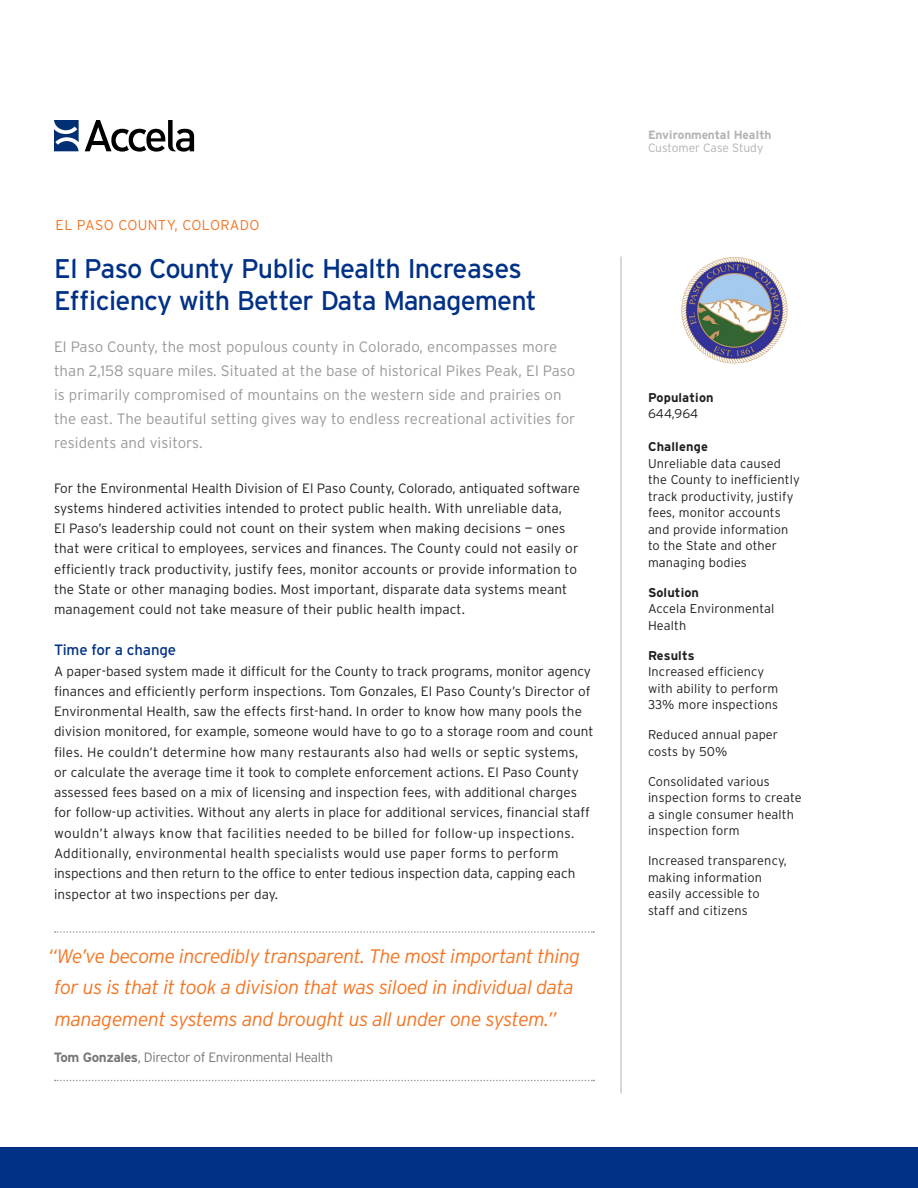
<style>
.page{position:relative;width:918px;height:1188px;background:#fff}
.page>*{position:absolute;margin:0;border:0;box-sizing:border-box;transform-origin:0 0}
.Headline{font:27px/32.4px "Interstate";letter-spacing:-.03em;color:#003186}
.t1{font:italic 300 19.5px/31.5px "Interstate";letter-spacing:-.02em;color:#f57523}
.Headline-2{font:300 15px/24px "Interstate";letter-spacing:.005em;color:#99989b}
.Headline-3{font:15px "Interstate";letter-spacing:-.01em;color:#003186}
.Agency_Name_ALL_CAPS{font:300 14.25px "Interstate";letter-spacing:.025em;color:#f57523}
.Headline-4{font:300 13.5px/20.2px "Interstate";letter-spacing:.005em;color:#231f20}
.Quote_source{font:300 13.5px "Interstate";letter-spacing:-.025em;color:#77777a}
.Sidebar_information{font:300 12.75px/16.5px "Interstate";letter-spacing:.01em;color:#231f20}
.Sidebar_information-2{font:700 12.75px/16.5px "Interstate";letter-spacing:.01em;color:#231f20}
.Sidebar_Heads{font:700 12.75px "Interstate";letter-spacing:.005em;color:#231f20}
.t2{font:700 12px "Interstate";letter-spacing:-.01em;color:#b4b2b2}
.t3{font:300 12px "Interstate";letter-spacing:-.005em;color:#b4b2b2}
.s1{font-weight:700}
.s2{font-weight:300}
</style>
<div class="page">
<hr style="left:621px;top:256px;width:1px;height:838px;background:#b4b2b2">
<svg style="left:85px;top:120px;width:109px;height:32px"></svg>
<svg style="left:54px;top:120px;width:25px;height:31px"></svg>
<div style="left:0;top:1148px;width:918px;height:40px;background:#003186"></div>
<img style="left:681px;top:256px;width:107px;height:107px">
<svg style="left:55px;top:931px;width:539px;height:2px"></svg>
<svg style="left:55px;top:1080px;width:539px;height:1px"></svg>
<p class="Agency_Name_ALL_CAPS" style="left:56px;top:217px;width:206px">EL PASO COUNTY, COLORADO</p>
<p class="Headline" style="left:54px;top:252px;width:484px">El Paso County Public Health Increases<br>Efficiency with Better Data Management</p>
<p class="Headline-2" style="left:54px;top:335px;width:523px">El Paso County, the most populous county in Colorado, encompasses more than 2,158 square miles. Situated at the base of historical Pikes Peak, El Paso is primarily compromised of mountains on the western side and prairies on the east. The beautiful setting gives way to endless recreational activities for residents and visitors.</p>
<p class="Headline-4" style="left:54px;top:478px;width:528px">For the Environmental Health Division of El Paso County, Colorado, antiquated software systems hindered activities intended to protect public health. With unreliable data,<br>El Paso’s leadership could not count on their system when making decisions — ones that were critical to employees, services and finances. The County could not easily or efficiently track productivity, justify fees, monitor accounts or provide information to the State or other managing bodies. Most important, disparate data systems meant management could not take measure of their public health impact.</p>
<p class="Headline-3" style="left:54px;top:641px;width:124px">Time for a change</p>
<p class="Headline-4" style="left:54px;top:661px;width:541px">A paper-based system made it difficult for the County to track programs, monitor agency finances and efficiently perform inspections. Tom Gonzales, El Paso County’s Director of Environmental Health, saw the effects first-hand. In order to know how many pools the division monitored, for example, someone would have to go to a storage room and count files. He couldn’t determine how many restaurants also had wells or septic systems, or calculate the average time it took to complete enforcement actions. El Paso County assessed fees based on a mix of licensing and inspection fees, with additional charges for follow-up activities. Without any alerts in place for additional services, financial staff wouldn’t always know that facilities needed to be billed for follow-up inspections.<br>Additionally, environmental health specialists would use paper forms to perform inspections and then return to the office to enter tedious inspection data, capping each inspector at two inspections per day.</p>
<p class="t1" style="left:54px;top:940px;width:528px;text-indent:-6px">“We’ve become incredibly transparent. The most important thing for us is that it took a division that was siloed in individual data management systems and brought us all under one system.”</p>
<p class="Quote_source" style="left:54px;top:1049px;width:281px"><span class="s1">Tom Gonzales</span>, Director of Environmental Health</p>
<p class="t2" style="left:648px;top:127px;width:125px">Environmental Health</p>
<p class="t3" style="left:648px;top:141px;width:117px">Customer Case Study</p>
<p class="Sidebar_information-2" style="left:648px;top:389px;width:67px">Population<br><span class="s2">644,964</span></p>
<p class="Sidebar_information" style="left:648px;top:438px;width:153px"><span class="s1">Challenge<br></span>Unreliable data caused the County to inefficiently track productivity, justify fees, monitor accounts and provide information to the State and other managing bodies</p>
<p class="Sidebar_information" style="left:648px;top:584px;width:128px"><span class="s1">Solution<br></span>Accela Environmental<br>Health</p>
<p class="Sidebar_Heads" style="left:648px;top:647px;width:48px">Results</p>
<p class="Sidebar_information" style="left:648px;top:663px;width:132px">Increased efficiency with ability to perform<br>33% more inspections</p>
<p class="Sidebar_information" style="left:648px;top:726px;width:132px">Reduced annual paper costs by 50%</p>
<p class="Sidebar_information" style="left:648px;top:773px;width:155px">Consolidated various inspection forms to create a single consumer health inspection form</p>
<p class="Sidebar_information" style="left:648px;top:852px;width:141px">Increased transparency, making information easily accessible to staff and citizens</p>
</div>
